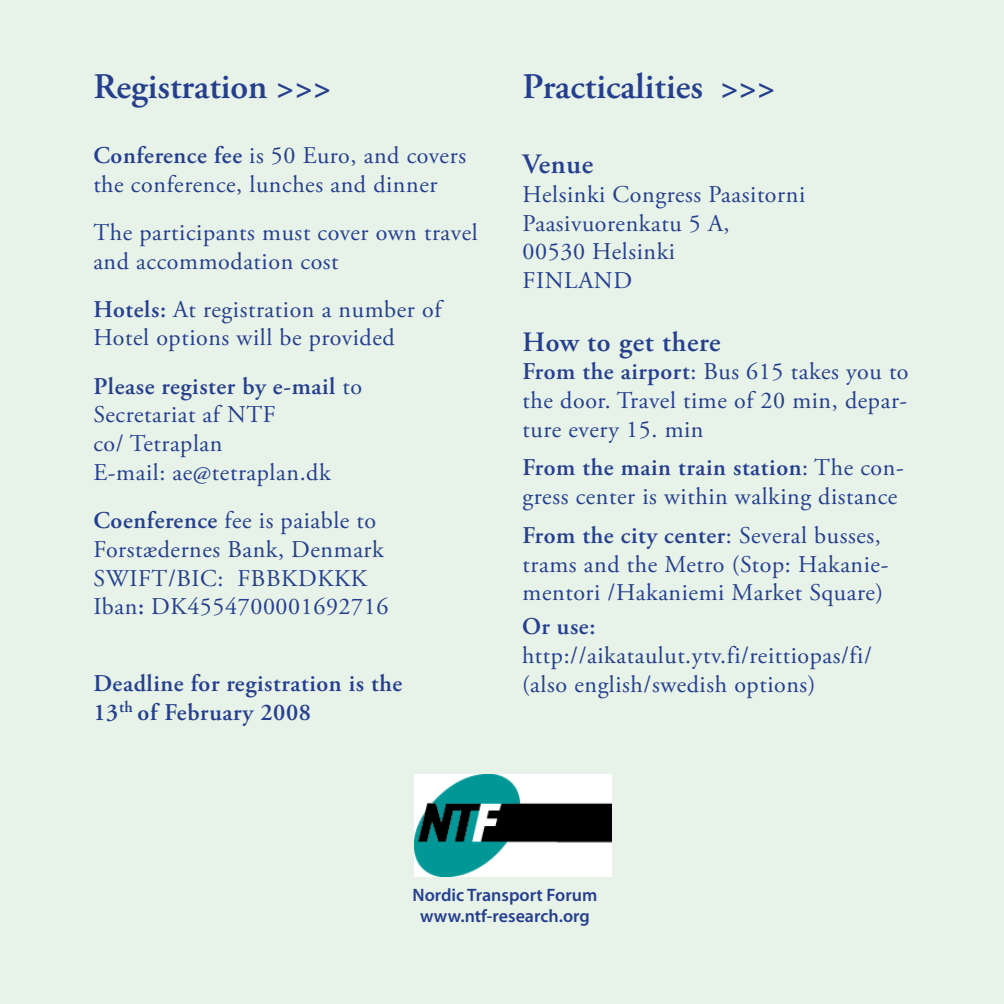
<style>
.page{position:relative;width:1004px;height:1004px;background:#fff}
.page>*{position:absolute;margin:0;border:0;box-sizing:border-box;transform-origin:0 0}
.t1{font:600 36px "Adobe Garamond Pro";color:#253f8e}
.t2{font:600 28px "Adobe Garamond Pro";letter-spacing:.025em;color:#253f8e}
.t3{font:24px/28.8px "Adobe Garamond Pro";letter-spacing:.025em;color:#253f8e}
.t4{font:600 24px/28.8px "Adobe Garamond Pro";letter-spacing:.025em;color:#253f8e}
.t5{font:600 18px/21.6px "Myriad Pro";color:#253f8e;text-align:center}
.s1{font-weight:600}
</style>
<div class="page">
<div style="left:0;top:0;width:1003px;height:1003px;background:#e7f2e8"></div>
<img style="left:414px;top:774px;width:198px;height:102px">
<h1 class="t1" style="left:93px;top:66px;width:239px">Registration &gt;&gt;&gt;</h1>
<p class="t3" style="left:93px;top:142px;width:374px"><span class="s1">Conference fee</span> is 50 Euro, and covers the conference, lunches and dinner</p>
<p class="t3" style="left:93px;top:219px;width:386px">The participants must cover own travel and accommodation cost</p>
<p class="t3" style="left:93px;top:295px;width:349px"><span class="s1">Hotels:</span> At registration a number of<br>Hotel options will be provided</p>
<p class="t3" style="left:93px;top:372px;width:270px"><span class="s1">Please register by e-mail</span> to<br>Secretariat af NTF<br>co/ Tetraplan<br>E-mail: ae@tetraplan.dk</p>
<p class="t3" style="left:93px;top:507px;width:296px"><span class="s1">Coenference</span> fee is paiable to<br>Forstædernes Bank, Denmark<br>SWIFT/BIC: FBBKDKKK<br>Iban<span class="s1">:</span> DK4554700001692716</p>
<p class="t4" style="left:93px;top:669px;width:310px">Deadline for registration is the<br>13<sup>th</sup> of February 2008</p>
<h1 class="t1" style="left:522px;top:66px;width:254px">Practicalities &gt;&gt;&gt;</h1>
<p class="t2" style="left:522px;top:148px;width:72px">Venue</p>
<p class="t3" style="left:522px;top:180px;width:284px">Helsinki Congress Paasitorni<br>Paasivuorenkatu 5 A,<br>00530 Helsinki<br>FINLAND</p>
<p class="t2" style="left:522px;top:325px;width:199px">How to get there</p>
<p class="t3" style="left:522px;top:358px;width:387px;text-align:justify"><span class="s1">From the airport</span>: Bus 615 takes you to the door. Travel time of 20 min, depar&shy;ture every 15. min</p>
<p class="t3" style="left:522px;top:454px;width:382px"><span class="s1">From the main train station</span>: The con&shy;gress center is within walking distance</p>
<p class="t3" style="left:522px;top:521px;width:367px"><span class="s1">From the city center</span>: Several busses, trams and the Metro (Stop: Hakanie&shy;mentori /Hakaniemi Market Square)</p>
<p class="t4" style="left:522px;top:612px;width:75px">Or use:</p>
<p class="t3" style="left:522px;top:641px;width:351px">http://aikataulut.ytv.fi/reittiopas/fi/ (also english/swedish options)</p>
<p class="t5" style="left:412px;top:883px;width:186px">Nordic Transport Forum www.ntf-research.org</p>
</div>
